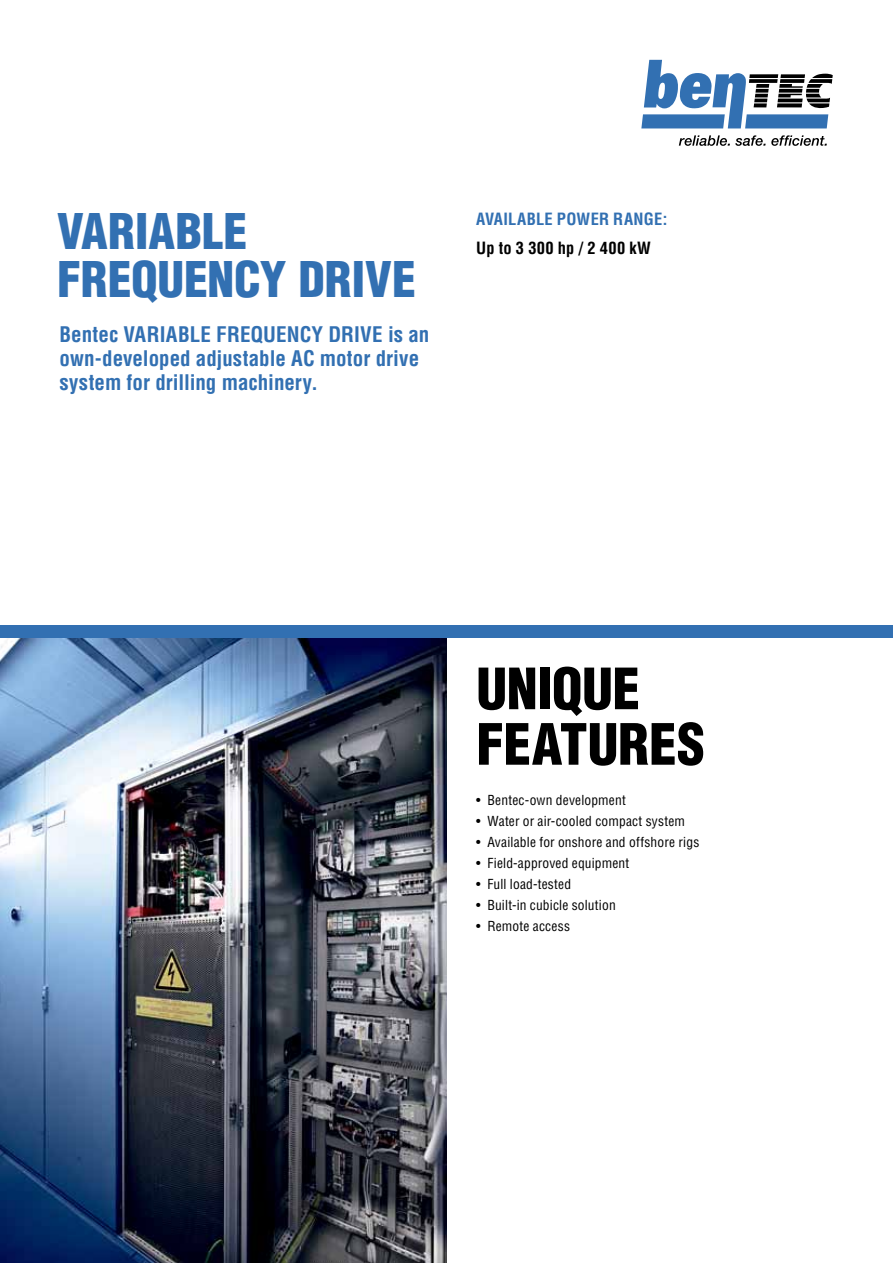
<style>
.page{position:relative;width:893px;height:1263px;background:#fff}
.page>*{position:absolute;margin:0;border:0;box-sizing:border-box;transform-origin:0 0}
.t1{font:900 condensed 55.5px/55.5px "Helvetica";letter-spacing:-.01em;color:#000}
.t2{font:900 condensed 48px/48px "Helvetica";letter-spacing:-.005em;color:#3270b2}
.t3{font:700 condensed 21px/24px "Helvetica";color:#3270b2}
.t4{font:700 condensed 16.5px "Helvetica";letter-spacing:.01em;color:#3270b2}
.t5{font:700 condensed 16.5px "Helvetica";letter-spacing:.025em;color:#000}
.t6{font:condensed 13.5px "Helvetica";letter-spacing:.015em;color:#000}
</style>
<div class="page">
<img style="left:0;top:638px;width:446px;height:625px">
<div style="left:0;top:625px;width:893px;height:13px;background:#3270b2"></div>
<svg style="left:679px;top:135px;width:148px;height:11px"></svg>
<svg style="left:641px;top:60px;width:192px;height:68px"></svg>
<h2 class="t2" style="left:57px;top:206px;width:360px">VARIABLE<br>FREQUENCY DRIVE</h2>
<h3 class="t3" style="left:60px;top:322px;width:371px">Bentec VARIABLE FREQUENCY DRIVE is an own-developed adjustable AC motor drive system for drilling machinery.</h3>
<p class="t4" style="left:476px;top:209px;width:19px">Available</p>
<p class="t4" style="left:557px;top:209px;width:112px">Power Range:</p>
<p class="t5" style="left:476px;top:237px;width:175px">Up to 3 300 hp / 2 400 kW</p>
<h1 class="t1" style="left:476px;top:660px;width:230px">UNIQUE<br>FEATURES</h1>
<p class="t6" style="left:476px;top:792px;width:151px">• Bentec-own development</p>
<p class="t6" style="left:476px;top:813px;width:210px">• Water or air-cooled compact system</p>
<p class="t6" style="left:476px;top:834px;width:225px">• Available for onshore and offshore rigs</p>
<p class="t6" style="left:476px;top:855px;width:155px">• Field-approved equipment</p>
<p class="t6" style="left:476px;top:876px;width:96px">• Full load-tested</p>
<p class="t6" style="left:476px;top:897px;width:141px">• Built-in cubicle solution</p>
<p class="t6" style="left:476px;top:918px;width:95px">• Remote access</p>
</div>
